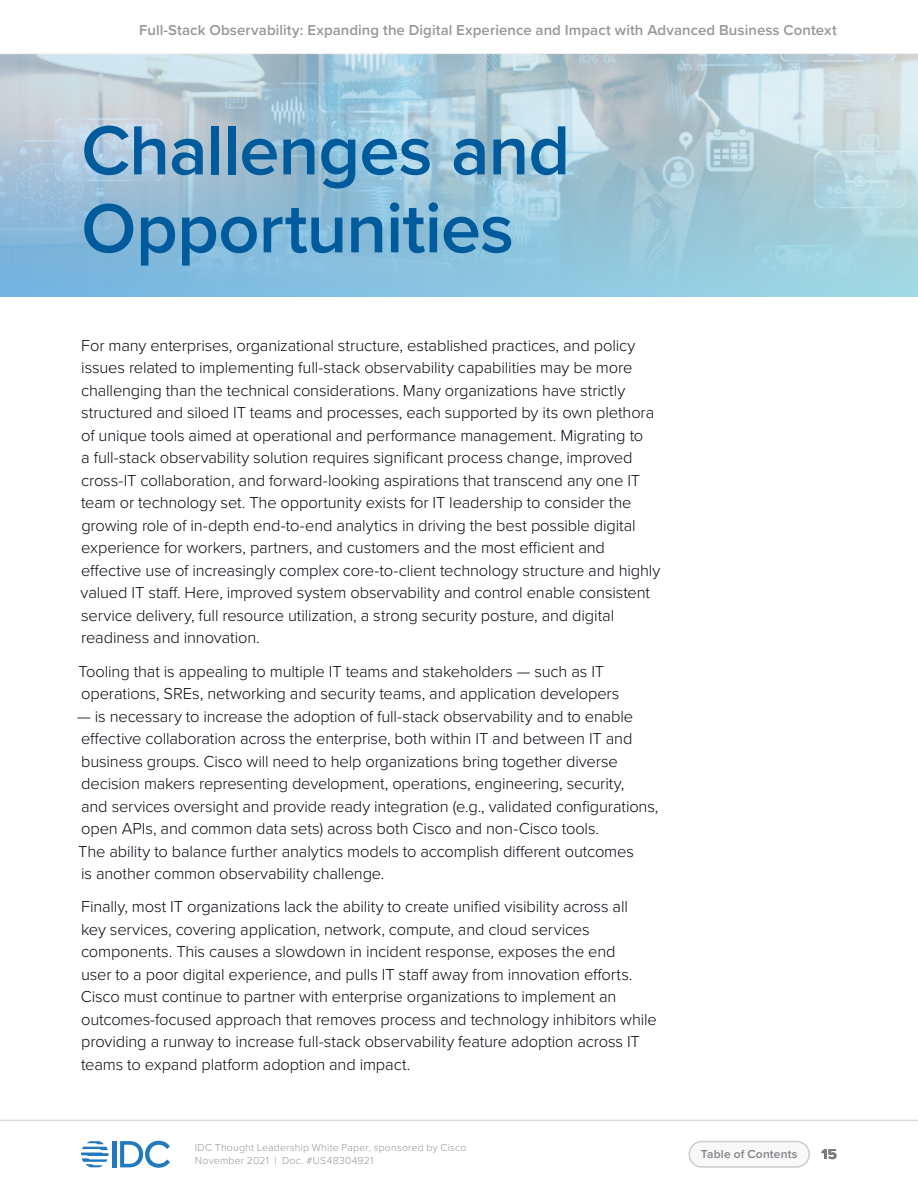
<style>
.page{position:relative;width:918px;height:1188px;background:#fff}
.page>*{position:absolute;margin:0;border:0;box-sizing:border-box;transform-origin:0 0}
.t1{font:600 72px/78px "Proxima Nova";letter-spacing:-.015em;color:#005b9c}
.t2{font:300 16.5px/22.5px "Proxima Nova";letter-spacing:-.01em;color:#0a0b13}
.t3{font:600 15px "Proxima Nova";letter-spacing:.005em;color:#97979b}
.t4{font:700 15px "Proxima Nova";color:#000}
.t5{font:600 12px "Proxima Nova";letter-spacing:.015em;color:#808187}
.t6{font:300 10.5px/13.5px "Proxima Nova";letter-spacing:.02em;color:#97979b}
</style>
<div class="page">
<div style="left:689px;top:1142px;width:120px;height:25px;background:#f8f8f8;border-radius:13px"></div>
<div style="left:688px;top:1141px;width:122px;height:27px;border:2px solid #cccccb;border-radius:13px"></div>
<hr style="left:0;top:1120px;width:918px;height:1px;background:#cccccb">
<hr style="left:113px;top:1141px;width:4px;height:26px;background:#2279bc">
<svg style="left:120px;top:1141px;width:50px;height:27px"></svg>
<svg style="left:81px;top:1141px;width:28px;height:26px"></svg>
<svg style="left:0;top:54px;width:918px;height:243px;background:#a4c9da"></svg>
<p class="t3" style="left:139px;top:18px;width:699px">Full-Stack Observability: Expanding the Digital Experience and Impact with Advanced Business Context</p>
<h1 class="t1" style="left:81px;top:109px;width:491px">Challenges and<br>Opportunities</h1>
<p class="t2" style="left:81px;top:333px;width:581px">For many enterprises, organizational structure, established practices, and policy issues related to implementing full-stack observability capabilities may be more challenging than the technical considerations. Many organizations have strictly structured and siloed IT teams and processes, each supported by its own plethora of unique tools aimed at operational and performance management. Migrating to<br>a full-stack observability solution requires significant process change, improved cross-IT collaboration, and forward-looking aspirations that transcend any one IT team or technology set. The opportunity exists for IT leadership to consider the growing role of in-depth end-to-end analytics in driving the best possible digital experience for workers, partners, and customers and the most efficient and effective use of increasingly complex core-to-client technology structure and highly valued IT staff. Here, improved system observability and control enable consistent service delivery, full resource utilization, a strong security posture, and digital readiness and innovation.</p>
<p class="t2" style="left:78px;top:659px;width:543px">Tooling that is appealing to multiple IT teams and stakeholders — such as IT operations, SREs, networking and security teams, and application developers</p>
<p class="t2" style="left:77px;top:704px;width:583px">— is necessary to increase the adoption of full-stack observability and to enable effective collaboration across the enterprise, both within IT and between IT and business groups. Cisco will need to help organizations bring together diverse decision makers representing development, operations, engineering, security,<br>and services oversight and provide ready integration (e.g., validated configurations, open APIs, and common data sets) across both Cisco and non-Cisco tools.<br>The ability to balance further analytics models to accomplish different outcomes<br>is another common observability challenge.</p>
<p class="t2" style="left:81px;top:895px;width:578px">Finally, most IT organizations lack the ability to create unified visibility across all<br>key services, covering application, network, compute, and cloud services components. This causes a slowdown in incident response, exposes the end<br>user to a poor digital experience, and pulls IT staff away from innovation efforts.<br>Cisco must continue to partner with enterprise organizations to implement an outcomes-focused approach that removes process and technology inhibitors while providing a runway to increase full-stack observability feature adoption across IT teams to expand platform adoption and impact.</p>
<p class="t6" style="left:195px;top:1140px;width:273px">IDC Thought Leadership White Paper, sponsored by Cisco<br>November 2021 | Doc. #US48304921</p>
<p class="t5" style="left:701px;top:1145px;width:98px">Table of Contents</p>
<p class="t4" style="left:822px;top:1142px;width:17px">15</p>
</div>
